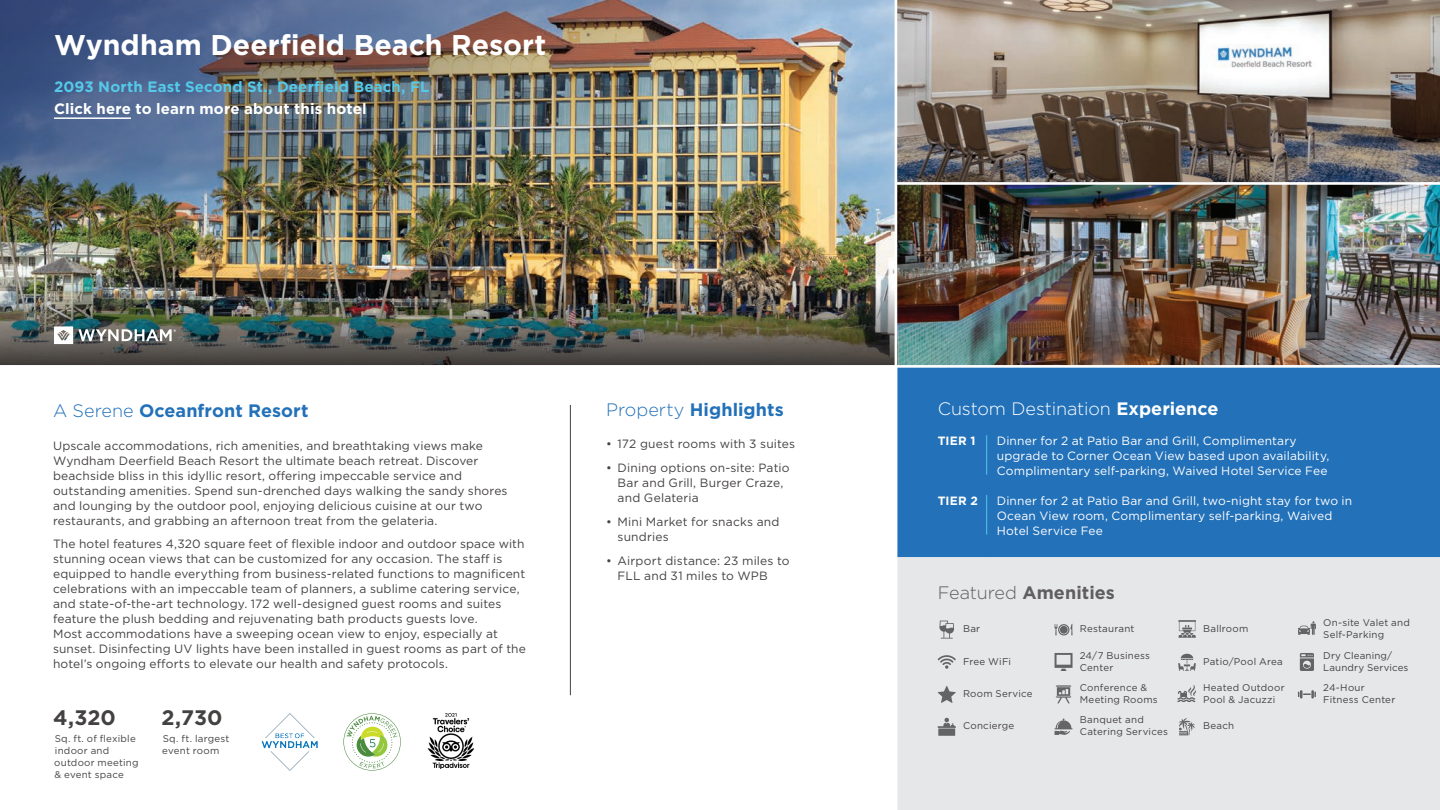
<style>
.page{position:relative;width:1440px;height:810px;background:#fff}
.page>*{position:absolute;margin:0;border:0;box-sizing:border-box;transform-origin:0 0}
.t1{font:700 28.5px "Gotham";color:#fff}
.t2{font:700 21px "Gotham";letter-spacing:-.005em;color:#444141}
.t3{font:700 18px "Gotham";letter-spacing:.005em;color:#2271b9}
.t4{font:300 18px "Gotham";letter-spacing:-.005em;color:#fff}
.t5{font:700 18px "Gotham";letter-spacing:.005em;color:#605e5e}
.t6{font:700 15px "Gotham";letter-spacing:.01em;color:#55c9e7}
.t7{font:700 15px "Gotham";letter-spacing:.01em;color:#fff}
.t8{font:12px/15px "Gotham";letter-spacing:.01em;color:#444141}
.t9{font:12px/15px "Gotham";letter-spacing:.01em;color:#fff}
.t10{font:700 12px "Gotham";letter-spacing:.02em;color:#fff}
.t11{font:9.75px/12px "Gotham";letter-spacing:.025em;color:#444141}
.s1{font-weight:300}
.s2{font-weight:700}
</style>
<div class="page">
<div style="left:897px;top:368px;width:543px;height:189px;background:#2271b9"></div>
<div style="left:897px;top:557px;width:543px;height:253px;background:#e6e7e9"></div>
<hr style="left:986px;top:435px;width:1px;height:40px;background:#55c9e7">
<hr style="left:986px;top:495px;width:1px;height:40px;background:#55c9e7">
<svg style="left:939px;top:621px;width:15px;height:18px"></svg>
<svg style="left:938px;top:655px;width:18px;height:14px"></svg>
<svg style="left:938px;top:686px;width:18px;height:17px"></svg>
<svg style="left:938px;top:718px;width:18px;height:18px"></svg>
<svg style="left:1054px;top:624px;width:18px;height:11px"></svg>
<svg style="left:1054px;top:653px;width:18px;height:18px"></svg>
<svg style="left:1056px;top:685px;width:15px;height:18px"></svg>
<svg style="left:1054px;top:719px;width:18px;height:16px"></svg>
<svg style="left:1178px;top:621px;width:18px;height:17px"></svg>
<svg style="left:1178px;top:654px;width:18px;height:17px"></svg>
<svg style="left:1178px;top:685px;width:18px;height:17px"></svg>
<svg style="left:1178px;top:718px;width:17px;height:17px"></svg>
<svg style="left:1298px;top:621px;width:18px;height:14px"></svg>
<svg style="left:1300px;top:653px;width:14px;height:18px"></svg>
<svg style="left:1298px;top:690px;width:18px;height:9px"></svg>
<img style="left:0;top:274px;width:894px;height:13px">
<img style="left:905px;top:0;width:535px;height:182px">
<img style="left:897px;top:185px;width:543px;height:180px">
<img style="left:0;top:287px;width:894px;height:78px">
<svg style="left:54px;top:326px;width:122px;height:18px"></svg>
<img style="left:0;top:0;width:905px;height:274px">
<hr style="left:570px;top:405px;width:1px;height:290px;background:#444141">
<svg style="left:343px;top:713px;width:58px;height:58px"></svg>
<img style="left:262px;top:713px;width:56px;height:58px">
<img style="left:427px;top:713px;width:48px;height:55px">
<hr style="left:54px;top:117px;width:77px;height:2px;background:#fff">
<h1 class="t1" style="left:54px;top:26px;width:494px">Wyndham Deerfield Beach Resort</h1>
<p class="t6" style="left:54px;top:76px;width:377px">2093 North East Second St., Deerfield Beach, FL</p>
<p class="t7" style="left:54px;top:99px;width:314px">Click here to learn more about this hotel</p>
<h3 class="t3" style="left:53px;top:399px;width:257px"><span class="s1">A Serene</span> Oceanfront Resort</h3>
<p class="t8" style="left:53px;top:438px;width:456px">Upscale accommodations, rich amenities, and breathtaking views make Wyndham Deerfield Beach Resort the ultimate beach retreat. Discover beachside bliss in this idyllic resort, offering impeccable service and outstanding amenities. Spend sun-drenched days walking the sandy shores and lounging by the outdoor pool, enjoying delicious cuisine at our two restaurants, and grabbing an afternoon treat from the gelateria.</p>
<p class="t8" style="left:53px;top:536px;width:474px">The hotel features 4,320 square feet of flexible indoor and outdoor space with stunning ocean views that can be customized for any occasion. The staff is equipped to handle everything from business-related functions to magnificent celebrations with an impeccable team of planners, a sublime catering service, and state-of-the-art technology. 172 well-designed guest rooms and suites feature the plush bedding and rejuvenating bath products guests love.<br>Most accommodations have a sweeping ocean view to enjoy, especially at sunset. Disinfecting UV lights have been installed in guest rooms as part of the hotel’s ongoing efforts to elevate our health and safety protocols.</p>
<h2 class="t2" style="left:53px;top:704px;width:64px">4,320</h2>
<p class="t11" style="left:54px;top:732px;width:86px">Sq. ft. of flexible indoor and outdoor meeting &amp; event space</p>
<h2 class="t2" style="left:161px;top:704px;width:62px">2,730</h2>
<p class="t11" style="left:162px;top:732px;width:69px">Sq. ft. largest event room</p>
<h3 class="t3" style="left:606px;top:397px;width:179px"><span class="s1">Property</span> Highlights</h3>
<p class="t8" style="left:606px;top:436px;width:190px">• 172 guest rooms with 3 suites</p>
<p class="t8" style="left:617px;top:460px;width:173px;text-indent:-11px">• Dining options on-site: Patio<br>Bar and Grill, Burger Craze, and Gelateria</p>
<p class="t8" style="left:617px;top:514px;width:163px;text-indent:-11px">• Mini Market for snacks and sundries</p>
<p class="t8" style="left:617px;top:553px;width:174px;text-indent:-11px">• Airport distance: 23 miles to<br>FLL and 31 miles to WPB</p>
<h3 class="t4" style="left:938px;top:399px;width:282px">Custom Destination <span class="s2">Experience</span></h3>
<p class="t10" style="left:938px;top:433px;width:39px">TIER 1</p>
<p class="t9" style="left:997px;top:433px;width:334px">Dinner for 2 at Patio Bar and Grill, Complimentary upgrade to Corner Ocean View based upon availability,<br>Complimentary self-parking, Waived Hotel Service Fee</p>
<p class="t10" style="left:938px;top:492px;width:42px">TIER 2</p>
<p class="t9" style="left:997px;top:493px;width:357px">Dinner for 2 at Patio Bar and Grill, two-night stay for two in<br>Ocean View room, Complimentary self-parking, Waived<br>Hotel Service Fee</p>
<h3 class="t5" style="left:938px;top:580px;width:179px"><span class="s1">Featured</span> Amenities</h3>
<p class="t11" style="left:963px;top:623px;width:19px">Bar</p>
<p class="t11" style="left:963px;top:655px;width:50px">Free WiFi</p>
<p class="t11" style="left:963px;top:687px;width:71px">Room Service</p>
<p class="t11" style="left:963px;top:720px;width:53px">Concierge</p>
<p class="t11" style="left:1080px;top:623px;width:56px">Restaurant</p>
<p class="t11" style="left:1080px;top:649px;width:72px">24/7 Business<br>Center</p>
<p class="t11" style="left:1080px;top:681px;width:79px">Conference &amp;<br>Meeting Rooms</p>
<p class="t11" style="left:1080px;top:714px;width:90px">Banquet and<br>Catering Services</p>
<p class="t11" style="left:1203px;top:623px;width:47px">Ballroom</p>
<p class="t11" style="left:1203px;top:655px;width:81px">Patio/Pool Area</p>
<p class="t11" style="left:1203px;top:681px;width:83px">Heated Outdoor<br>Pool &amp; Jacuzzi</p>
<p class="t11" style="left:1203px;top:720px;width:33px">Beach</p>
<p class="t11" style="left:1323px;top:617px;width:88px">On-site Valet and<br>Self-Parking</p>
<p class="t11" style="left:1323px;top:649px;width:87px">Dry Cleaning/<br>Laundry Services</p>
<p class="t11" style="left:1323px;top:681px;width:74px">24-Hour<br>Fitness Center</p>
</div>
